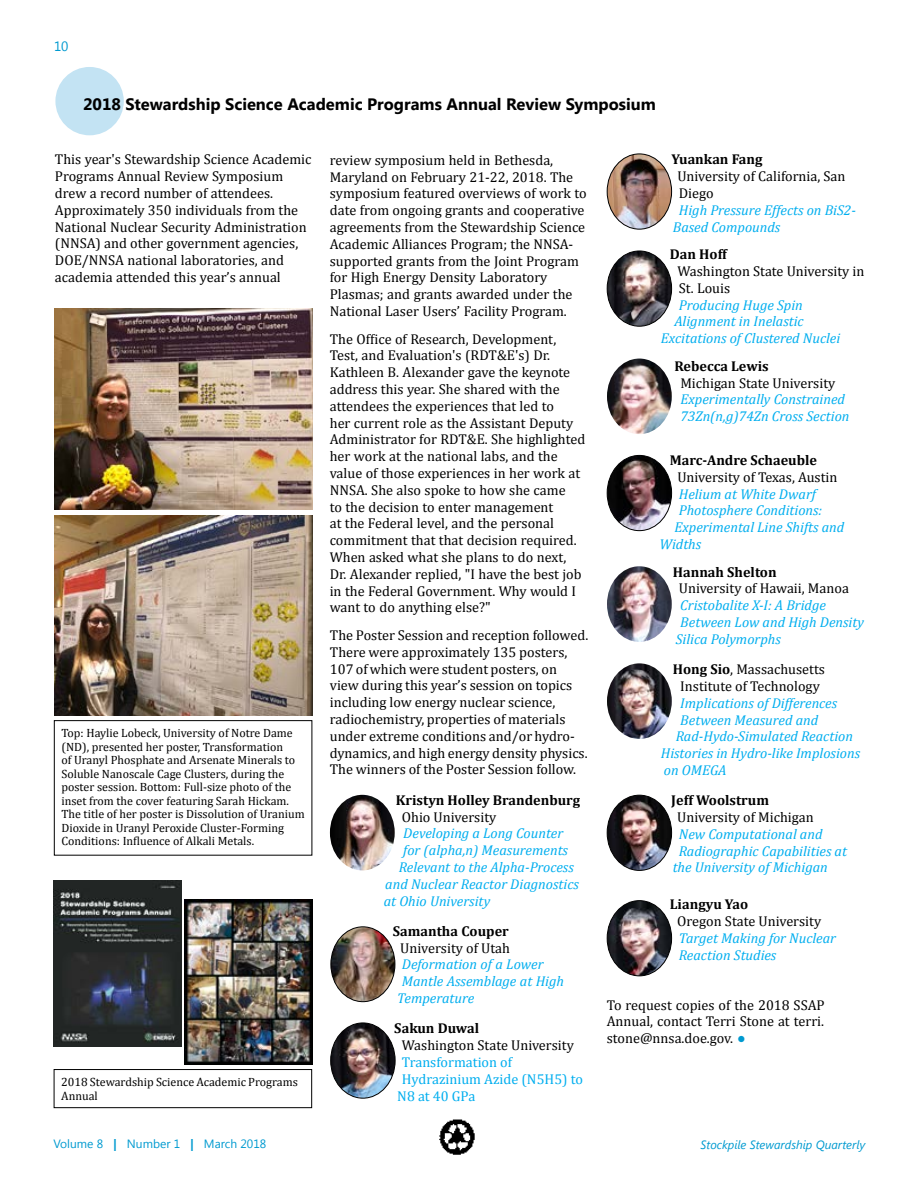
<style>
.page{position:relative;width:918px;height:1188px;background:#fff}
.page>*{position:absolute;margin:0;border:0;box-sizing:border-box;transform-origin:0 0}
.t1{font:700 16.5px "Segoe UI";color:#000}
.t2{font:14.25px/16.8px "Cambria";color:#000}
.t3{font:italic 14.25px/16.8px "Cambria";color:#00aeef}
.t4{font:700 14.25px "Cambria";color:#000}
.t5{font:14.25px "Cambria";color:#00aeef}
.t6{font:13.5px "Segoe UI";color:#009ad0}
.t7{font:12px/13.5px "Cambria";color:#000}
.t8{font:italic 12px "Segoe UI";color:#009ad0}
.t9{font:12px "Segoe UI";color:#009ad0}
.s1{font-weight:700}
.s2{font-family:"Times New Roman";color:#009ad0}
</style>
<div class="page">
<div style="left:55px;top:67px;width:69px;height:68px;background:#c3e3f3;border-radius:50%"></div>
<img style="left:439px;top:1119px;width:36px;height:36px">
<div style="left:54px;top:720px;width:258px;height:136px;border:1px solid #000"></div>
<div style="left:54px;top:1069px;width:258px;height:39px;border:1px solid #000"></div>
<img style="left:55px;top:516px;width:257px;height:199px">
<img style="left:55px;top:309px;width:257px;height:201px">
<img style="left:53px;top:881px;width:128px;height:165px">
<img style="left:185px;top:899px;width:127px;height:166px">
<img style="left:607px;top:663px;width:65px;height:76px">
<img style="left:331px;top:927px;width:64px;height:75px">
<div style="left:331px;top:926px;width:64px;height:76px;border:1px solid #000;border-radius:50%"></div>
<img style="left:607px;top:359px;width:65px;height:75px">
<img style="left:607px;top:795px;width:65px;height:75px">
<div style="left:607px;top:795px;width:65px;height:76px;border:1px solid #000;border-radius:50%"></div>
<img style="left:607px;top:901px;width:65px;height:75px">
<div style="left:607px;top:900px;width:65px;height:76px;border:1px solid #000;border-radius:50%"></div>
<img style="left:607px;top:154px;width:65px;height:75px">
<div style="left:607px;top:154px;width:65px;height:75px;border:1px solid #000;border-radius:50%"></div>
<img style="left:607px;top:251px;width:65px;height:75px">
<div style="left:607px;top:251px;width:65px;height:75px;border:1px solid #000;border-radius:50%"></div>
<img style="left:331px;top:1023px;width:64px;height:75px">
<div style="left:331px;top:1023px;width:64px;height:75px;border:1px solid #000;border-radius:50%"></div>
<img style="left:607px;top:455px;width:65px;height:76px">
<div style="left:607px;top:455px;width:65px;height:76px;border:1px solid #000;border-radius:50%"></div>
<img style="left:330px;top:795px;width:65px;height:75px">
<img style="left:607px;top:566px;width:65px;height:76px">
<p class="t6" style="left:54px;top:37px;width:16px">10</p>
<p class="t1" style="left:83px;top:92px;width:574px">2018 Stewardship Science Academic Programs Annual Review Symposium</p>
<p class="t2" style="left:55px;top:151px;width:258px">This year's Stewardship Science Academic Programs Annual Review Symposium drew a record number of attendees.<br>Approximately 350 individuals from the National Nuclear Security Administration (NNSA) and other government agencies, DOE/NNSA national laboratories, and academia attended this year’s annual</p>
<p class="t2" style="left:330px;top:152px;width:258px">review symposium held in Bethesda, Maryland on February 21-22, 2018. The symposium featured overviews of work to date from ongoing grants and cooperative agreements from the Stewardship Science Academic Alliances Program; the NNSA&shy;supported grants from the Joint Program for High Energy Density Laboratory Plasmas; and grants awarded under the National Laser Users’ Facility Program.</p>
<p class="t2" style="left:330px;top:330px;width:257px">The Office of Research, Development, Test, and Evaluation's (RDT&amp;E's) Dr.<br>Kathleen B. Alexander gave the keynote address this year. She shared with the attendees the experiences that led to<br>her current role as the Assistant Deputy Administrator for RDT&amp;E. She highlighted her work at the national labs, and the value of those experiences in her work at NNSA. She also spoke to how she came<br>to the decision to enter management<br>at the Federal level, and the personal commitment that that decision required.<br>When asked what she plans to do next, Dr. Alexander replied, "I have the best job in the Federal Government. Why would I want to do anything else?"</p>
<p class="t2" style="left:330px;top:627px;width:260px">The Poster Session and reception followed.<br>There were approximately 135 posters, 107 of which were student posters, on view during this year’s session on topics including low energy nuclear science, radiochemistry, properties of materials under extreme conditions and/or hydro&shy;dynamics, and high energy density physics.<br>The winners of the Poster Session follow.</p>
<p class="t4" style="left:396px;top:790px;width:186px">Kristyn Holley Brandenburg</p>
<p class="t2" style="left:402px;top:808px;width:96px">Ohio University</p>
<p class="t3" style="left:403px;top:824px;width:161px">Developing a Long Counter</p>
<p class="t3" style="left:403px;top:841px;width:166px">for (alpha,n) Measurements</p>
<p class="t3" style="left:399px;top:858px;width:176px">Relevant to the Alpha-Process</p>
<p class="t3" style="left:385px;top:875px;width:195px">and Nuclear Reactor Diagnostics</p>
<p class="t3" style="left:384px;top:892px;width:108px">at Ohio University</p>
<p class="t4" style="left:393px;top:921px;width:118px">Samantha Couper</p>
<p class="t2" style="left:400px;top:939px;width:111px">University of Utah</p>
<p class="t3" style="left:402px;top:956px;width:143px">Deformation of a Lower</p>
<p class="t3" style="left:402px;top:972px;width:164px">Mantle Assemblage at High</p>
<p class="t3" style="left:397px;top:989px;width:79px">Temperature</p>
<p class="t4" style="left:394px;top:1018px;width:86px">Sakun Duwal</p>
<p class="t2" style="left:402px;top:1037px;width:174px">Washington State University</p>
<p class="t5" style="left:402px;top:1054px;width:112px">Transformation of</p>
<p class="t5" style="left:402px;top:1070px;width:183px">Hydrazinium Azide (N5H5) to</p>
<p class="t5" style="left:397px;top:1087px;width:80px">N8 at 40 GPa</p>
<p class="t7" style="left:61px;top:726px;width:245px">Top: Haylie Lobeck, University of Notre Dame (ND), presented her poster, Transformation<br>of Uranyl Phosphate and Arsenate Minerals to Soluble Nanoscale Cage Clusters, during the poster session. Bottom: Full-size photo of the inset from the cover featuring Sarah Hickam.<br>The title of her poster is Dissolution of Uranium Dioxide in Uranyl Peroxide Cluster-Forming Conditions: Influence of Alkali Metals.</p>
<p class="t7" style="left:61px;top:1075px;width:238px">2018 Stewardship Science Academic Programs<br>Annual</p>
<p class="t4" style="left:671px;top:149px;width:93px">Yuankan Fang</p>
<p class="t2" style="left:677px;top:168px;width:170px">University of California, San<br>Diego</p>
<p class="t3" style="left:673px;top:201px;width:185px;text-indent:6px">High Pressure Effects on BiS2-<br>Based Compounds</p>
<p class="t4" style="left:670px;top:244px;width:59px">Dan Hoff</p>
<p class="t2" style="left:677px;top:263px;width:189px">Washington State University in<br>St. Louis</p>
<p class="t3" style="left:679px;top:296px;width:125px">Producing Huge Spin</p>
<p class="t3" style="left:674px;top:313px;width:131px">Alignment in Inelastic</p>
<p class="t3" style="left:661px;top:329px;width:181px">Excitations of Clustered Nuclei</p>
<p class="t4" style="left:674px;top:356px;width:96px">Rebecca Lewis</p>
<p class="t2" style="left:680px;top:374px;width:156px">Michigan State University</p>
<p class="t3" style="left:680px;top:391px;width:171px">Experimentally Constrained<br>73Zn(n,g)74Zn Cross Section</p>
<p class="t4" style="left:670px;top:450px;width:149px">Marc-Andre Schaeuble</p>
<p class="t2" style="left:677px;top:468px;width:162px">University of Texas, Austin</p>
<p class="t3" style="left:679px;top:485px;width:139px">Helium at White Dwarf</p>
<p class="t3" style="left:679px;top:502px;width:145px">Photosphere Conditions:</p>
<p class="t3" style="left:674px;top:518px;width:171px">Experimental Line Shifts and</p>
<p class="t3" style="left:659px;top:535px;width:43px">Widths</p>
<p class="t4" style="left:673px;top:562px;width:105px">Hannah Shelton</p>
<p class="t2" style="left:679px;top:580px;width:172px">University of Hawaii, Manoa</p>
<p class="t3" style="left:680px;top:596px;width:147px">Cristobalite X-I: A Bridge</p>
<p class="t3" style="left:680px;top:613px;width:185px">Between Low and High Density</p>
<p class="t3" style="left:676px;top:630px;width:107px">Silica Polymorphs</p>
<p class="t2" style="left:673px;top:661px;width:154px;text-align:center"><span class="s1">Hong Sio</span>, Massachusetts<br>Institute of Technology</p>
<p class="t3" style="left:680px;top:694px;width:158px">Implications of Differences</p>
<p class="t3" style="left:680px;top:711px;width:139px">Between Measured and</p>
<p class="t3" style="left:676px;top:727px;width:179px">Rad-Hydo-Simulated Reaction</p>
<p class="t3" style="left:661px;top:744px;width:201px">Histories in Hydro-like Implosions</p>
<p class="t3" style="left:664px;top:761px;width:64px">on OMEGA</p>
<p class="t4" style="left:671px;top:790px;width:99px">Jeff Woolstrum</p>
<p class="t2" style="left:677px;top:809px;width:138px">University of Michigan</p>
<p class="t3" style="left:679px;top:825px;width:145px">New Computational and</p>
<p class="t3" style="left:679px;top:842px;width:170px">Radiographic Capabilities at</p>
<p class="t3" style="left:673px;top:859px;width:156px">the University of Michigan</p>
<p class="t4" style="left:670px;top:895px;width:80px">Liangyu Yao</p>
<p class="t2" style="left:677px;top:913px;width:145px">Oregon State University</p>
<p class="t3" style="left:679px;top:929px;width:159px">Target Making for Nuclear<br>Reaction Studies</p>
<p class="t2" style="left:607px;top:996px;width:219px;text-align:justify">To request copies of the 2018 SSAP Annual, contact Terri Stone at terri. stone@nnsa.doe.gov. <span class="s2">●</span></p>
<p class="t9" style="left:53px;top:1136px;width:214px">Volume 8 <span class="s1">|</span> Number 1 <span class="s1">|</span> March 2018</p>
<p class="t8" style="left:700px;top:1137px;width:166px">Stockpile Stewardship Quarterly</p>
</div>
